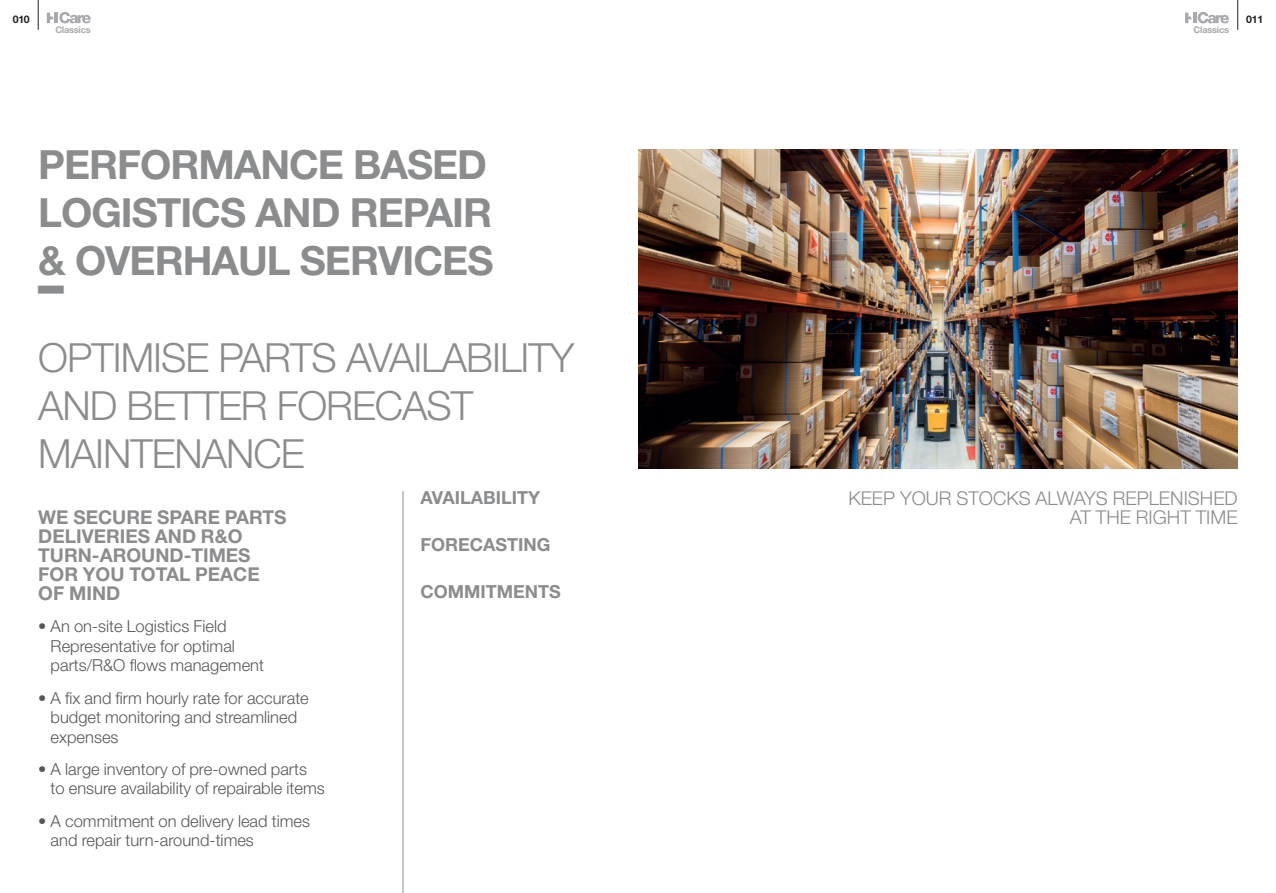
<style>
.page{position:relative;width:1276px;height:893px;background:#fff}
.page>*{position:absolute;margin:0;border:0;box-sizing:border-box;transform-origin:0 0}
.t1{font:300 40.2px/48.3px "Helvetica Neue LT Std";letter-spacing:-.025em;color:#8b8c8e}
.t2{font:700 40.2px/48.3px "Helvetica Neue LT Std";letter-spacing:-.025em;color:#8b8c8e}
.t3{font:700 40.2px "Full Stop";color:#8b8c8e}
.t4{font:700 19.05px/19px "Helvetica Neue LT Std";color:#8b8c8e}
.t5{font:300 19.05px/19px "Helvetica Neue LT Std";color:#8b8c8e;text-align:right}
.t6{font:700 18px "Helvetica Neue LT Std";color:#8b8c8e}
.t7{font:300 16.5px/19.5px "Helvetica Neue LT Std";color:#57585a}
.t8{font:700 10.5px "Helvetica Neue LT Std";letter-spacing:-.025em;color:#231f20}
.t9{font:700 9.15px "Helvetica Neue LT Std";letter-spacing:-.025em;color:#a8a9ad}
</style>
<div class="page">
<hr style="left:1237px;top:0;width:1px;height:30px;background:#231f20">
<hr style="left:38px;top:0;width:1px;height:30px;background:#231f20">
<svg style="left:47px;top:12px;width:44px;height:11px"></svg>
<svg style="left:1185px;top:12px;width:44px;height:11px"></svg>
<img style="left:638px;top:150px;width:599px;height:318px">
<hr style="left:403px;top:491px;width:1px;height:402px;background:#8b8c8e">
<p class="t8" style="left:13px;top:13px;width:18px">010</p>
<p class="t8" style="left:1246px;top:13px;width:18px">011</p>
<p class="t9" style="left:55px;top:24px;width:37px">Classics</p>
<p class="t9" style="left:1193px;top:24px;width:37px">Classics</p>
<h1 class="t2" style="left:38px;top:139px;width:457px">PERFORMANCE BASED<br>LOGISTICS AND REPAIR &amp; OVERHAUL SERVICES</h1>
<h1 class="t3" style="left:38px;top:286px;width:27px">_</h1>
<h1 class="t1" style="left:38px;top:332px;width:538px">OPTIMISE PARTS AVAILABILITY<br>AND BETTER FORECAST<br>MAINTENANCE</h1>
<p class="t4" style="left:38px;top:507px;width:250px">WE SECURE SPARE PARTS<br>DELIVERIES AND R&amp;O<br>TURN-AROUND-TIMES<br>FOR YOU TOTAL PEACE<br>OF MIND</p>
<p class="t7" style="left:51px;top:616px;width:215px;text-indent:-12px">• An on-site Logistics Field<br>Representative for optimal parts/R&amp;O flows management</p>
<p class="t7" style="left:51px;top:688px;width:260px;text-indent:-12px">• A fix and firm hourly rate for accurate budget monitoring and streamlined expenses</p>
<p class="t7" style="left:51px;top:759px;width:275px;text-indent:-12px">• A large inventory of pre-owned parts to ensure availability of repairable items</p>
<p class="t7" style="left:51px;top:811px;width:261px;text-indent:-12px">• A commitment on delivery lead times and repair turn-around-times</p>
<p class="t6" style="left:420px;top:486px;width:121px">AVAILABILITY</p>
<p class="t6" style="left:420px;top:533px;width:131px">FORECASTING</p>
<p class="t6" style="left:420px;top:580px;width:142px">COMMITMENTS</p>
<p class="t5" style="left:848px;top:488px;width:391px">KEEP YOUR STOCKS ALWAYS REPLENISHED<br>AT THE RIGHT TIME</p>
</div>
